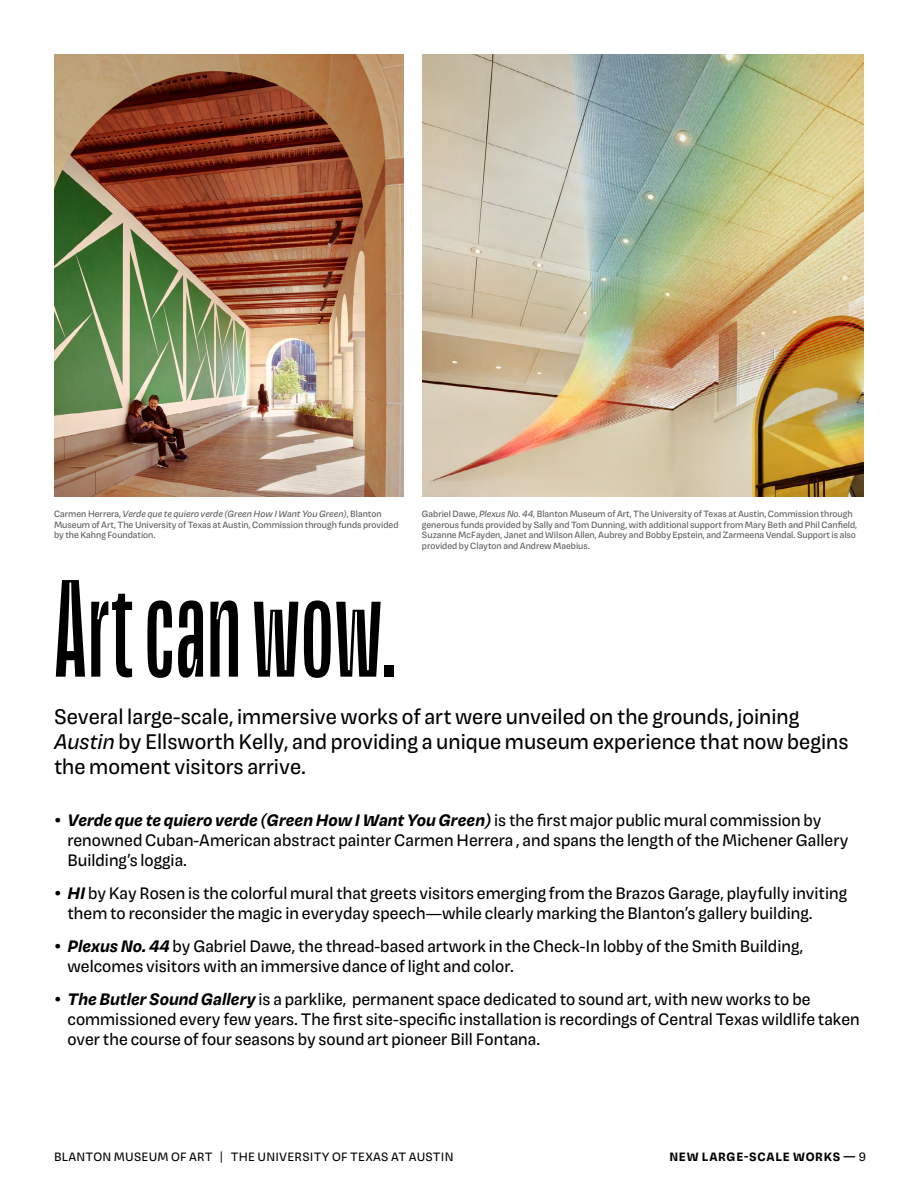
<style>
.page{position:relative;width:918px;height:1188px;background:#fff}
.page>*{position:absolute;margin:0;border:0;box-sizing:border-box;transform-origin:0 0}
.t1{font:138px "Magnet Headline Upright";letter-spacing:.01em;color:#000}
.t2{font:21px/25.2px "Magnet";color:#000}
.t3{font:16.5px/19.8px "Magnet";color:#000}
.t4{font:12px "Magnet";letter-spacing:.02em;color:#000}
.t5{font:700 12px "Magnet";letter-spacing:.06em;color:#000}
.t6{font:9px/10.8px "Magnet";color:#58595b}
.s1{font-style:italic}
.s2{font-weight:700;font-style:italic}
.s3{font-weight:400}
</style>
<div class="page">
<img style="left:54px;top:54px;width:350px;height:442px">
<img style="left:422px;top:54px;width:442px;height:442px">
<p class="t6" style="left:54px;top:508px;width:346px">Carmen Herrera, <span class="s1">Verde que te quiero verde (Green How I Want You Green)</span>, Blanton<br>Museum of Art, The University of Texas at Austin, Commission through funds provided by the Kahng Foundation.</p>
<p class="t6" style="left:422px;top:508px;width:437px">Gabriel Dawe, <span class="s1">Plexus No. 44</span>, Blanton Museum of Art, The University of Texas at Austin, Commission through generous funds provided by Sally and Tom Dunning, with additional support from Mary Beth and Phil Canfield, Suzanne McFayden, Janet and Wilson Allen, Aubrey and Bobby Epstein, and Zarmeena Vendal. Support is also provided by Clayton and Andrew Maebius.</p>
<h1 class="t1" style="left:54px;top:544px;width:343px">Art can wow.</h1>
<p class="t2" style="left:54px;top:703px;width:796px">Several large-scale, immersive works of art were unveiled on the grounds, joining<br><span class="s1">Austin</span> by Ellsworth Kelly, and providing a unique museum experience that now begins the moment visitors arrive.</p>
<p class="t3" style="left:67px;top:810px;width:783px;text-indent:-13px"><span class="s2">• Verde que te quiero verde (Green How I Want You Green)</span> is the first major public mural commission by renowned Cuban-American abstract painter Carmen Herrera , and spans the length of the Michener Gallery<br>Building’s loggia.</p>
<p class="t3" style="left:67px;top:883px;width:781px;text-indent:-13px"><span class="s2">• HI</span> by Kay Rosen is the colorful mural that greets visitors emerging from the Brazos Garage, playfully inviting them to reconsider the magic in everyday speech—while clearly marking the Blanton’s gallery building.</p>
<p class="t3" style="left:67px;top:936px;width:737px;text-indent:-13px"><span class="s2">• Plexus No. 44</span> by Gabriel Dawe, the thread-based artwork in the Check-In lobby of the Smith Building, welcomes visitors with an immersive dance of light and color.</p>
<p class="t3" style="left:67px;top:989px;width:794px;text-indent:-13px"><span class="s2">• The Butler Sound Gallery</span> is a parklike, permanent space dedicated to sound art, with new works to be commissioned every few years. The first site-specific installation is recordings of Central Texas wildlife taken over the course of four seasons by sound art pioneer Bill Fontana.</p>
<p class="t4" style="left:54px;top:1148px;width:401px">BLANTON MUSEUM OF ART | THE UNIVERSITY OF TEXAS AT AUSTIN</p>
<p class="t5" style="left:669px;top:1148px;width:198px">NEW LARGE-SCALE WORKS — <span class="s3">9</span></p>
</div>
